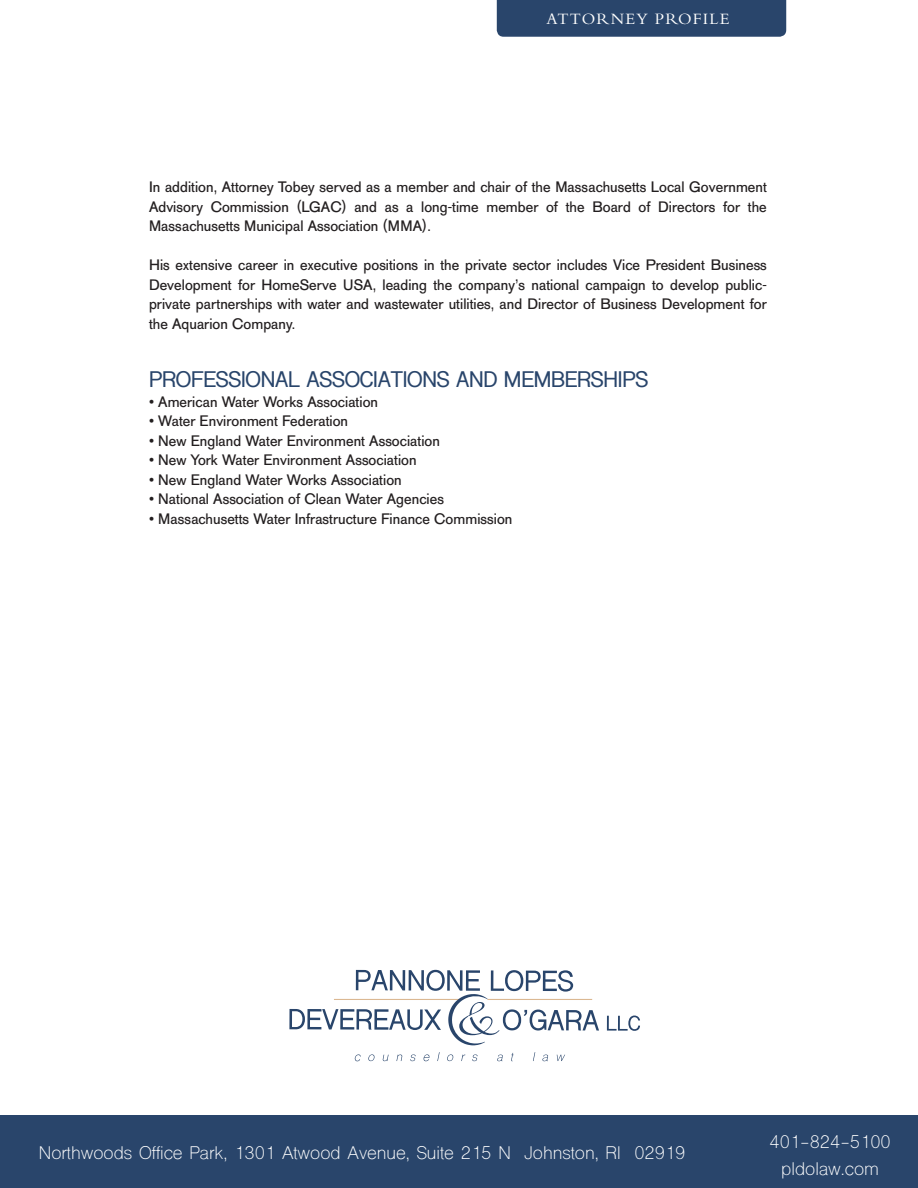
<style>
.page{position:relative;width:918px;height:1188px;background:#fff}
.page>*{position:absolute;margin:0;border:0;box-sizing:border-box;transform-origin:0 0}
.t1{font:700 21px "Shree Dev 0714";letter-spacing:-.01em;color:#29456b}
.t2{font:17.25px "Shree Dev 0714";color:#fff}
.t3{font:16.5px "Bembo";letter-spacing:.07em;color:#fff}
.t4{font:15px/19.5px "AG Old Face";letter-spacing:.005em;color:#231f20;text-align:justify}
</style>
<div class="page">
<svg style="left:607px;top:1016px;width:33px;height:15px"></svg>
<svg style="left:289px;top:970px;width:310px;height:76px"></svg>
<svg style="left:355px;top:1054px;width:6px;height:7px"></svg>
<svg style="left:368px;top:1054px;width:7px;height:7px"></svg>
<svg style="left:383px;top:1055px;width:6px;height:6px"></svg>
<svg style="left:396px;top:1055px;width:6px;height:6px"></svg>
<svg style="left:410px;top:1055px;width:6px;height:6px"></svg>
<svg style="left:423px;top:1054px;width:7px;height:7px"></svg>
<svg style="left:437px;top:1052px;width:3px;height:9px"></svg>
<svg style="left:447px;top:1054px;width:6px;height:7px"></svg>
<svg style="left:472px;top:1055px;width:6px;height:6px"></svg>
<svg style="left:497px;top:1055px;width:6px;height:6px"></svg>
<svg style="left:511px;top:1053px;width:3px;height:8px"></svg>
<svg style="left:542px;top:1055px;width:6px;height:6px"></svg>
<svg style="left:557px;top:1055px;width:8px;height:6px"></svg>
<div style="left:0;top:1116px;width:918px;height:72px;background:#29456b"></div>
<div style="left:497px;top:0;width:289px;height:37px;background:#29456b"></div>
<p class="t3" style="left:546px;top:9px;width:185px">ATTORNEY PROFILE</p>
<p class="t4" style="left:149px;top:178px;width:619px">In addition, Attorney Tobey served as a member and chair of the Massachusetts Local Government Advisory Commission (LGAC) and as a long-time member of the Board of Directors for the Massachusetts Municipal Association (MMA).</p>
<p class="t4" style="left:149px;top:256px;width:619px">His extensive career in executive positions in the private sector includes Vice President Business Development for HomeServe USA, leading the company’s national campaign to develop public&shy;private partnerships with water and wastewater utilities, and Director of Business Development for the Aquarion Company.</p>
<p class="t1" style="left:149px;top:368px;width:501px">PROFESSIONAL ASSOCIATIONS AND MEMBERSHIPS</p>
<p class="t4" style="left:149px;top:392px;width:231px">• American Water Works Association</p>
<p class="t4" style="left:149px;top:412px;width:201px">• Water Environment Federation</p>
<p class="t4" style="left:149px;top:431px;width:292px">• New England Water Environment Association</p>
<p class="t4" style="left:149px;top:451px;width:269px">• New York Water Environment Association</p>
<p class="t4" style="left:149px;top:470px;width:254px">• New England Water Works Association</p>
<p class="t4" style="left:149px;top:490px;width:296px">• National Association of Clean Water Agencies</p>
<p class="t4" style="left:149px;top:509px;width:365px">• Massachusetts Water Infrastructure Finance Commission</p>
<p class="t2" style="left:39px;top:1143px;width:648px">Northwoods Office Park, 1301 Atwood Avenue, Suite 215 N Johnston, RI 02919</p>
<p class="t2" style="left:769px;top:1131px;width:123px">401-824-5100</p>
<p class="t2" style="left:781px;top:1158px;width:99px">pldolaw.com</p>
</div>
